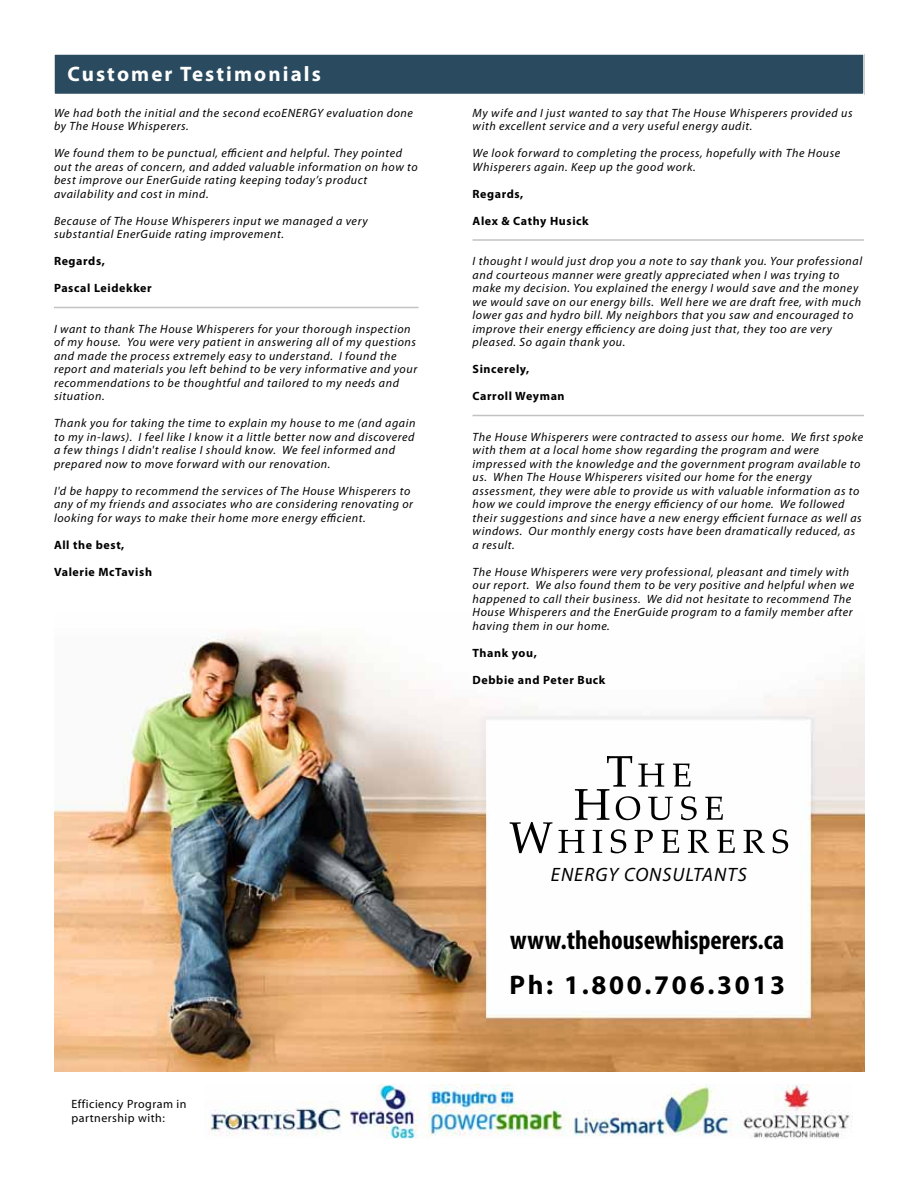
<style>
.page{position:relative;width:918px;height:1188px;background:#fff}
.page>*{position:absolute;margin:0;border:0;box-sizing:border-box;transform-origin:0 0}
.t1{font:700 condensed 27px "Myriad Pro";color:#000}
.t2{font:700 27px "Myriad Pro";letter-spacing:.1em;color:#000}
.t3{font:700 21px "Myriad Pro";letter-spacing:.1em;color:#fff}
.t4{font:italic 19.35px "Myriad";letter-spacing:.05em;color:#000}
.t5{font:italic 12px/13.5px "Myriad Pro";letter-spacing:.05em;color:#000}
.t6{font:700 12px "Myriad Pro";letter-spacing:.05em;color:#000}
.t7{font:12px/13.5px "Myriad";letter-spacing:.04em;color:#000}
</style>
<div class="page">
<img style="left:54px;top:633px;width:810px;height:438px">
<div style="left:54px;top:54px;width:810px;height:40px;background:#2a4b5f"></div>
<div style="left:53px;top:53px;width:812px;height:42px;border:2px solid #fff"></div>
<hr style="left:54px;top:307px;width:364px;height:1px;background:#c2c2c2">
<hr style="left:473px;top:239px;width:391px;height:2px;background:#c2c2c2">
<hr style="left:473px;top:415px;width:391px;height:1px;background:#c2c2c2">
<svg style="left:705px;top:797px;width:18px;height:23px"></svg>
<svg style="left:717px;top:830px;width:18px;height:23px"></svg>
<svg style="left:744px;top:830px;width:21px;height:23px"></svg>
<svg style="left:773px;top:829px;width:15px;height:24px"></svg>
<svg style="left:510px;top:822px;width:42px;height:31px"></svg>
<svg style="left:558px;top:830px;width:26px;height:23px"></svg>
<svg style="left:593px;top:830px;width:9px;height:23px"></svg>
<svg style="left:611px;top:829px;width:15px;height:24px"></svg>
<svg style="left:635px;top:830px;width:18px;height:23px"></svg>
<svg style="left:662px;top:830px;width:17px;height:23px"></svg>
<svg style="left:575px;top:756px;width:122px;height:64px"></svg>
<svg style="left:688px;top:830px;width:21px;height:23px"></svg>
<img style="left:208px;top:1085px;width:644px;height:54px">
<h2 class="t3" style="left:67px;top:66px;width:255px">Customer Testimonials</h2>
<p class="t5" style="left:54px;top:107px;width:361px">We had both the initial and the second ecoENERGY evaluation done by The House Whisperers.</p>
<p class="t5" style="left:54px;top:147px;width:365px">We found them to be punctual, efficient and helpful. They pointed out the areas of concern, and added valuable information on how to best improve our EnerGuide rating keeping today’s product availability and cost in mind.</p>
<p class="t5" style="left:54px;top:215px;width:315px">Because of The House Whisperers input we managed a very substantial EnerGuide rating improvement.</p>
<p class="t6" style="left:54px;top:256px;width:52px">Regards,</p>
<p class="t6" style="left:54px;top:283px;width:99px">Pascal Leidekker</p>
<p class="t5" style="left:54px;top:323px;width:365px">I want to thank The House Whisperers for your thorough inspection of my house. You were very patient in answering all of my questions and made the process extremely easy to understand. I found the report and materials you left behind to be very informative and your recommendations to be thoughtful and tailored to my needs and situation.</p>
<p class="t5" style="left:54px;top:417px;width:363px">Thank you for taking the time to explain my house to me (and again to my in-laws). I feel like I know it a little better now and discovered a few things I didn't realise I should know. We feel informed and prepared now to move forward with our renovation.</p>
<p class="t5" style="left:54px;top:485px;width:361px">I'd be happy to recommend the services of The House Whisperers to any of my friends and associates who are considering renovating or looking for ways to make their home more energy efficient.</p>
<p class="t6" style="left:54px;top:540px;width:72px">All the best,</p>
<p class="t6" style="left:54px;top:567px;width:100px">Valerie McTavish</p>
<p class="t5" style="left:473px;top:107px;width:381px">My wife and I just wanted to say that The House Whisperers provided us with excellent service and a very useful energy audit.</p>
<p class="t5" style="left:473px;top:147px;width:369px">We look forward to completing the process, hopefully with The House<br>Whisperers again. Keep up the good work.</p>
<p class="t6" style="left:473px;top:189px;width:52px">Regards,</p>
<p class="t6" style="left:473px;top:216px;width:118px">Alex &amp; Cathy Husick</p>
<p class="t5" style="left:473px;top:255px;width:391px">I thought I would just drop you a note to say thank you. Your professional and courteous manner were greatly appreciated when I was trying to make my decision. You explained the energy I would save and the money we would save on our energy bills. Well here we are draft free, with much lower gas and hydro bill. My neighbors that you saw and encouraged to improve their energy efficiency are doing just that, they too are very pleased. So again thank you.</p>
<p class="t6" style="left:473px;top:364px;width:58px">Sincerely,</p>
<p class="t6" style="left:473px;top:391px;width:94px">Carroll Weyman</p>
<p class="t5" style="left:473px;top:431px;width:392px">The House Whisperers were contracted to assess our home. We first spoke with them at a local home show regarding the program and were impressed with the knowledge and the government program available to us. When The House Whisperers visited our home for the energy assessment, they were able to provide us with valuable information as to how we could improve the energy efficiency of our home. We followed their suggestions and since have a new energy efficient furnace as well as windows. Our monthly energy costs have been dramatically reduced, as a result.</p>
<p class="t5" style="left:473px;top:566px;width:383px">The House Whisperers were very professional, pleasant and timely with our report. We also found them to be very positive and helpful when we happened to call their business. We did not hesitate to recommend The House Whisperers and the EnerGuide program to a family member after having them in our home.</p>
<p class="t6" style="left:473px;top:648px;width:66px">Thank you,</p>
<p class="t6" style="left:473px;top:675px;width:134px">Debbie and Peter Buck</p>
<p class="t7" style="left:71px;top:1098px;width:116px">Efficiency Program in partnership with:</p>
<h3 class="t4" style="left:551px;top:867px;width:197px">ENERGY CONSULTANTS</h3>
<h1 class="t1" style="left:510px;top:924px;width:276px">www.thehousewhisperers.ca</h1>
<h1 class="t2" style="left:509px;top:975px;width:277px">Ph: 1.800.706.3013</h1>
</div>
